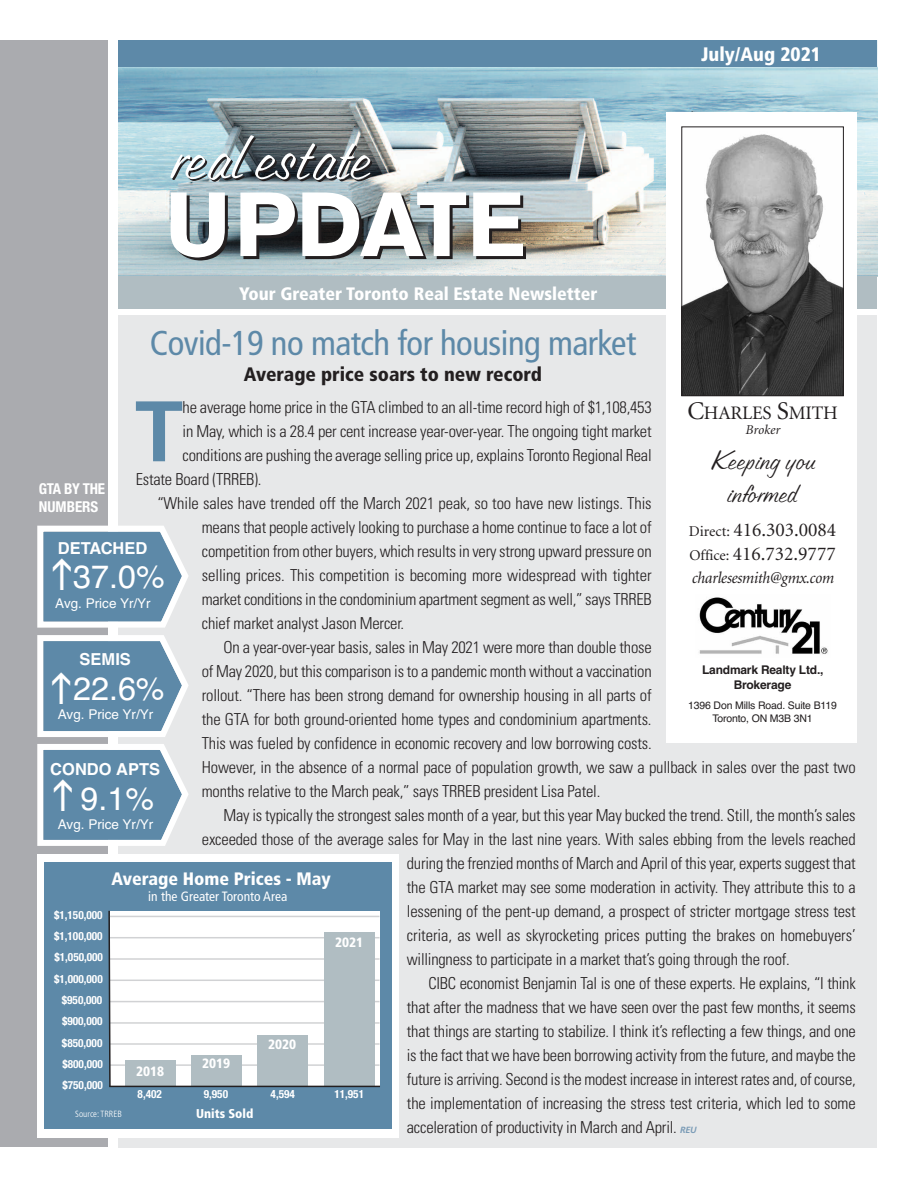
<style>
.page{position:relative;width:918px;height:1188px;background:#fff}
.page>*{position:absolute;margin:0;border:0;box-sizing:border-box;transform-origin:0 0}
.t1{font:700 90px "Akzidenz Grotesk BE";color:#fff}
.t2{font:700 85.8px "Frutiger";color:#5d89a8}
.t3{font:66.45px "Lesline";letter-spacing:-.005em;color:#fff}
.t4{font:condensed 34.5px "Frutiger";letter-spacing:-.015em;color:#5d89a8}
.t5{font:32.4px "Helvetica";color:#fff}
.t6{font:27px/33px "Lesline";letter-spacing:-.01em;color:#231f20;text-align:center}
.t7{font:19.5px/24px "Minion";color:#231f20}
.t8{font:900 condensed 19.5px "Frutiger";color:#231f20}
.t9{font:900 condensed 19.5px "Frutiger";color:#fff}
.t10{font:19.2px "Minion";letter-spacing:-.015em;color:#231f20}
.t11{font:900 condensed 18px "Frutiger";color:#fff}
.t12{font:300 condensed 16.5px "Univers";letter-spacing:-.015em;color:#231f20}
.t13{font:700 16.5px "Helvetica";color:#fff}
.t14{font:italic 16.5px "Minion";letter-spacing:-.02em;color:#231f20;scale:.95 1}
.t15{font:700 condensed 15px/18px "Helvetica Neue";color:#fff}
.t16{font:13.5px "Helvetica";color:#fff}
.t17{font:condensed 13.5px "Frutiger";color:#fff}
.t18{font:900 condensed 13.5px "Frutiger";color:#fff}
.t19{font:italic 13.5px "Minion";letter-spacing:-.005em;color:#231f20}
.t20{font:900 condensed 12.75px "Frutiger";color:#fff}
.t21{font:700 12px/15px "Helvetica";letter-spacing:-.015em;color:#231f20;text-align:center}
.t22{font:700 condensed 11.25px/21.3px "Helvetica Neue";color:#fff;text-align:right}
.t23{font:10.5px/13.5px "Helvetica";letter-spacing:-.015em;color:#231f20;text-align:center}
.t24{font:300 condensed 9px "Frutiger";color:#fff}
.s1{font-size:25.5px}
.s2{font-size:15px}
.s3{font-family:"Frutiger";font-weight:700;font-style:italic;font-stretch:normal;font-size:9px;color:#7a9bb6}
</style>
<div class="page">
<div style="left:118px;top:315px;width:760px;height:833px;background:#e7e8e9"></div>
<div style="left:0;top:40px;width:108px;height:1108px;background:#aaabaf"></div>
<img style="left:118px;top:68px;width:760px;height:208px">
<div style="left:118px;top:276px;width:760px;height:32px;background:#b0bdc2"></div>
<div style="left:118px;top:40px;width:760px;height:28px;background:#5d89a8"></div>
<div style="left:667px;top:112px;width:190px;height:631px;background:#fff"></div>
<div style="left:37px;top:854px;width:362px;height:284px;background:#fff"></div>
<div style="left:45px;top:863px;width:347px;height:266px;background:#5d89a8"></div>
<div style="left:110px;top:911px;width:269px;height:175px;background:#fff"></div>
<hr style="left:110px;top:1043px;width:270px;height:2px;background:#d1d2d4">
<hr style="left:110px;top:1022px;width:270px;height:2px;background:#d1d2d4">
<hr style="left:110px;top:1001px;width:270px;height:1px;background:#d1d2d4">
<hr style="left:110px;top:958px;width:270px;height:2px;background:#d1d2d4">
<hr style="left:109px;top:916px;width:271px;height:1px;background:#d1d2d4">
<hr style="left:110px;top:980px;width:270px;height:1px;background:#d1d2d4">
<hr style="left:110px;top:937px;width:270px;height:1px;background:#d1d2d4">
<hr style="left:110px;top:1064px;width:270px;height:2px;background:#d1d2d4">
<div style="left:125px;top:1061px;width:51px;height:25px;background:#b0bdc2"></div>
<div style="left:191px;top:1055px;width:51px;height:31px;background:#b0bdc2"></div>
<div style="left:257px;top:1036px;width:51px;height:50px;background:#b0bdc2"></div>
<div style="left:324px;top:932px;width:51px;height:154px;background:#b0bdc2"></div>
<svg style="left:108px;top:910px;width:3px;height:178px"></svg>
<hr style="left:109px;top:1086px;width:271px;height:1px;background:#231f20">
<img style="left:684px;top:134px;width:158px;height:260px">
<div style="left:682px;top:127px;width:162px;height:269px;border:1px solid #231f20"></div>
<img style="left:699px;top:597px;width:129px;height:57px">
<svg style="left:37px;top:635px;width:152px;height:102px;background:#84a5bc"></svg>
<svg style="left:37px;top:744px;width:152px;height:102px;background:#84a5bc"></svg>
<svg style="left:37px;top:526px;width:151px;height:102px;background:#84a5bc"></svg>
<h3 class="t3" style="left:171px;top:116px;width:202px">real estate</h3>
<h1 class="t1" style="left:165px;top:189px;width:362px">UPDATE</h1>
<p class="t11" style="left:239px;top:287px;width:360px">Your Greater Toronto Real Estate Newsletter</p>
<h3 class="t4" style="left:150px;top:329px;width:488px">Covid-19 no match for housing market</h3>
<p class="t8" style="left:244px;top:366px;width:300px">Average price soars to new record</p>
<p class="t9" style="left:701px;top:46px;width:121px">July/Aug 2021</p>
<h2 class="t2" style="left:135px;top:397px;width:49px">T</h2>
<p class="t12" style="left:183px;top:401px;width:471px">he average home price in the GTA climbed to an all-time record high of $1,108,453</p>
<p class="t10" style="left:687px;top:406px;width:152px"><span class="s1">C</span>HARLES <span class="s1">S</span>MITH</p>
<p class="t19" style="left:745px;top:425px;width:36px">Broker</p>
<h3 class="t6" style="left:709px;top:445px;width:109px">Keeping you informed</h3>
<p class="t7" style="left:689px;top:520px;width:149px"><span class="s2">Direct:</span> 416.303.0084<br><span class="s2">Office:</span> 416.732.9777</p>
<p class="t14" style="left:692px;top:571px;width:151px">charlesesmith@gmx.com</p>
<p class="t12" style="left:183px;top:425px;width:471px">in May, which is a 28.4 per cent increase year-over-year. The ongoing tight market</p>
<p class="t12" style="left:183px;top:449px;width:471px">conditions are pushing the average selling price up, explains Toronto Regional Real</p>
<p class="t12" style="left:136px;top:473px;width:127px">Estate Board (TRREB).</p>
<p class="t12" style="left:157px;top:497px;width:496px">“While sales have trended off the March 2021 peak, so too have new listings. This</p>
<p class="t12" style="left:202px;top:521px;width:451px">means that people actively looking to purchase a home continue to face a lot of</p>
<p class="t12" style="left:202px;top:545px;width:451px">competition from other buyers, which results in very strong upward pressure on</p>
<p class="t12" style="left:202px;top:569px;width:451px">selling prices. This competition is becoming more widespread with tighter</p>
<p class="t12" style="left:202px;top:593px;width:451px">market conditions in the condominium apartment segment as well,” says TRREB</p>
<p class="t12" style="left:202px;top:617px;width:204px">chief market analyst Jason Mercer.</p>
<p class="t12" style="left:223px;top:641px;width:430px">On a year-over-year basis, sales in May 2021 were more than double those</p>
<p class="t12" style="left:202px;top:665px;width:451px">of May 2020, but this comparison is to a pandemic month without a vaccination</p>
<p class="t12" style="left:202px;top:689px;width:451px">rollout. “There has been strong demand for ownership housing in all parts of</p>
<p class="t12" style="left:202px;top:713px;width:451px">the GTA for both ground-oriented home types and condominium apartments.</p>
<p class="t12" style="left:202px;top:737px;width:451px">This was fueled by confidence in economic recovery and low borrowing costs.</p>
<p class="t12" style="left:202px;top:761px;width:655px">However, in the absence of a normal pace of population growth, we saw a pullback in sales over the past two</p>
<p class="t12" style="left:202px;top:785px;width:400px">months relative to the March peak,” says TRREB president Lisa Patel.</p>
<p class="t12" style="left:223px;top:809px;width:634px">May is typically the strongest sales month of a year, but this year May bucked the trend. Still, the month’s sales</p>
<p class="t12" style="left:202px;top:833px;width:655px">exceeded those of the average sales for May in the last nine years. With sales ebbing from the levels reached</p>
<p class="t12" style="left:407px;top:857px;width:450px">during the frenzied months of March and April of this year, experts suggest that</p>
<p class="t12" style="left:407px;top:881px;width:450px">the GTA market may see some moderation in activity. They attribute this to a</p>
<p class="t12" style="left:407px;top:905px;width:450px">lessening of the pent-up demand, a prospect of stricter mortgage stress test</p>
<p class="t12" style="left:407px;top:929px;width:450px">criteria, as well as skyrocketing prices putting the brakes on homebuyers’</p>
<p class="t12" style="left:407px;top:953px;width:385px">willingness to participate in a market that’s going through the roof.</p>
<p class="t12" style="left:428px;top:977px;width:429px">CIBC economist Benjamin Tal is one of these experts. He explains, “I think</p>
<p class="t12" style="left:407px;top:1001px;width:450px">that after the madness that we have seen over the past few months, it seems</p>
<p class="t12" style="left:407px;top:1025px;width:450px">that things are starting to stabilize. I think it’s reflecting a few things, and one</p>
<p class="t12" style="left:407px;top:1049px;width:450px">is the fact that we have been borrowing activity from the future, and maybe the</p>
<p class="t12" style="left:407px;top:1073px;width:450px">future is arriving. Second is the modest increase in interest rates and, of course,</p>
<p class="t12" style="left:407px;top:1097px;width:450px">the implementation of increasing the stress test criteria, which led to some</p>
<p class="t12" style="left:407px;top:1121px;width:291px">acceleration of productivity in March and April. <span class="s3">REU</span></p>
<p class="t15" style="left:39px;top:481px;width:67px">GTA BY THE<br>NUMBERS</p>
<p class="t13" style="left:58px;top:542px;width:91px">DETACHED</p>
<h3 class="t5" style="left:73px;top:558px;width:93px">37.0%</h3>
<p class="t16" style="left:55px;top:595px;width:97px">Avg. Price Yr/Yr</p>
<p class="t13" style="left:80px;top:653px;width:53px">SEMIS</p>
<p class="t21" style="left:702px;top:664px;width:123px">Landmark Realty Ltd.,<br>Brokerage</p>
<p class="t23" style="left:688px;top:698px;width:150px">1396 Don Mills Road. Suite B119<br>Toronto, ON M3B 3N1</p>
<h3 class="t5" style="left:73px;top:670px;width:93px">22.6%</h3>
<p class="t16" style="left:58px;top:707px;width:97px">Avg. Price Yr/Yr</p>
<p class="t13" style="left:50px;top:763px;width:112px">CONDO APTS</p>
<h3 class="t5" style="left:81px;top:779px;width:75px">9.1%</h3>
<p class="t16" style="left:58px;top:817px;width:97px">Avg. Price Yr/Yr</p>
<p class="t11" style="left:111px;top:871px;width:221px">Average Home Prices - May</p>
<p class="t17" style="left:148px;top:891px;width:140px">in the Greater Toronto Area</p>
<p class="t22" style="left:54px;top:906px;width:50px">$1,150,000</p>
<p class="t22" style="left:54px;top:927px;width:50px">$1,100,000 $1,050,000 $1,000,000 $950,000</p>
<p class="t18" style="left:335px;top:937px;width:30px">2021</p>
<p class="t22" style="left:62px;top:1011px;width:42px;line-height:22px;text-align:left">$900,000 $850,000</p>
<p class="t22" style="left:62px;top:1075px;width:42px">$750,000</p>
<p class="t18" style="left:268px;top:1039px;width:30px">2020</p>
<p class="t18" style="left:202px;top:1058px;width:30px">2019</p>
<p class="t22" style="left:62px;top:1054px;width:42px">$800,000</p>
<p class="t18" style="left:136px;top:1066px;width:30px">2018</p>
<p class="t22" style="left:138px;top:1084px;width:26px">8,402</p>
<p class="t22" style="left:204px;top:1084px;width:26px">9,950</p>
<p class="t22" style="left:271px;top:1084px;width:26px">4,594</p>
<p class="t22" style="left:334px;top:1084px;width:31px">11,951</p>
<p class="t24" style="left:75px;top:1111px;width:48px">Source: TRREB</p>
<p class="t20" style="left:196px;top:1109px;width:59px">Units Sold</p>
</div>
